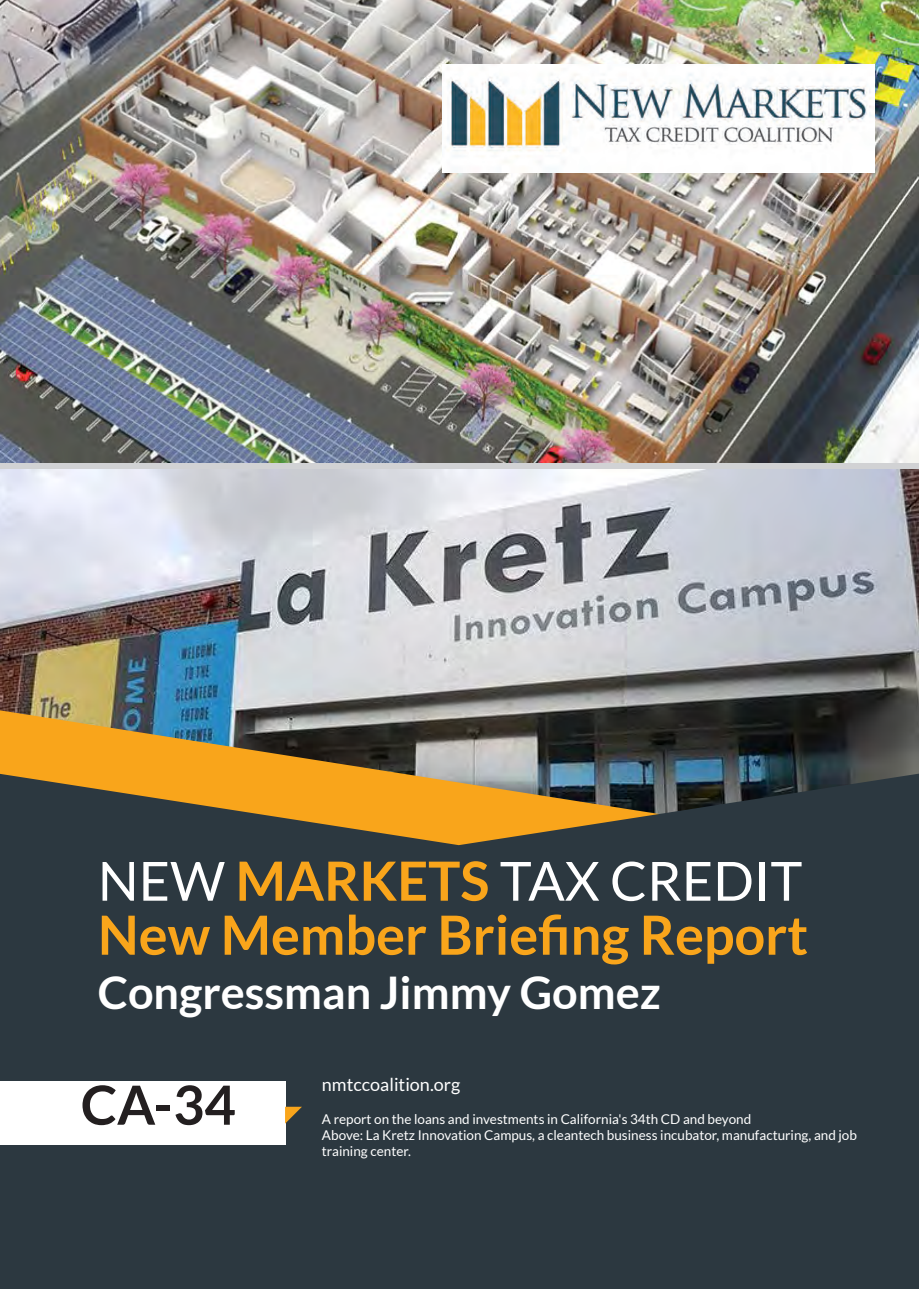
<style>
.page{position:relative;width:919px;height:1289px;background:#fff}
.page>*{position:absolute;margin:0;border:0;box-sizing:border-box;transform-origin:0 0}
.t1{font:700 54px/54px "Lato";color:#f9a51b}
.t2{font:700 54px "Lato";color:#231f20}
.t3{font:700 45px "Lato";color:#fff}
.t4{font:18px "Lato";color:#fff}
.t5{font:13.5px/16.2px "Lato";color:#fff}
.s1{font-weight:400;color:#fff}
</style>
<div class="page">
<img style="left:0;top:470px;width:918px;height:303px">
<img style="left:0;top:0;width:918px;height:463px">
<img style="left:0;top:710px;width:664px;height:63px">
<svg style="left:0;top:773px;width:918px;height:515px;background:#373e3f"></svg>
<div style="left:0;top:1081px;width:285px;height:63px;background:#fff"></div>
<svg style="left:285px;top:1106px;width:17px;height:17px"></svg>
<img style="left:442px;top:65px;width:432px;height:108px">
<p class="t1" style="left:98px;top:853px;width:711px"><span class="s1">NEW</span> MARKETS <span class="s1">TAX CREDIT<br></span>New Member Briefing Report</p>
<p class="t3" style="left:98px;top:966px;width:564px">Congressman Jimmy Gomez</p>
<p class="t2" style="left:81px;top:1074px;width:156px">CA-34</p>
<p class="t4" style="left:322px;top:1074px;width:140px">nmtccoalition.org</p>
<p class="t5" style="left:322px;top:1110px;width:431px">A report on the loans and investments in California's 34th CD and beyond</p>
<p class="t5" style="left:322px;top:1126px;width:536px">Above: La Kretz Innovation Campus, a cleantech business incubator, manufacturing, and job training center.</p>
</div>
